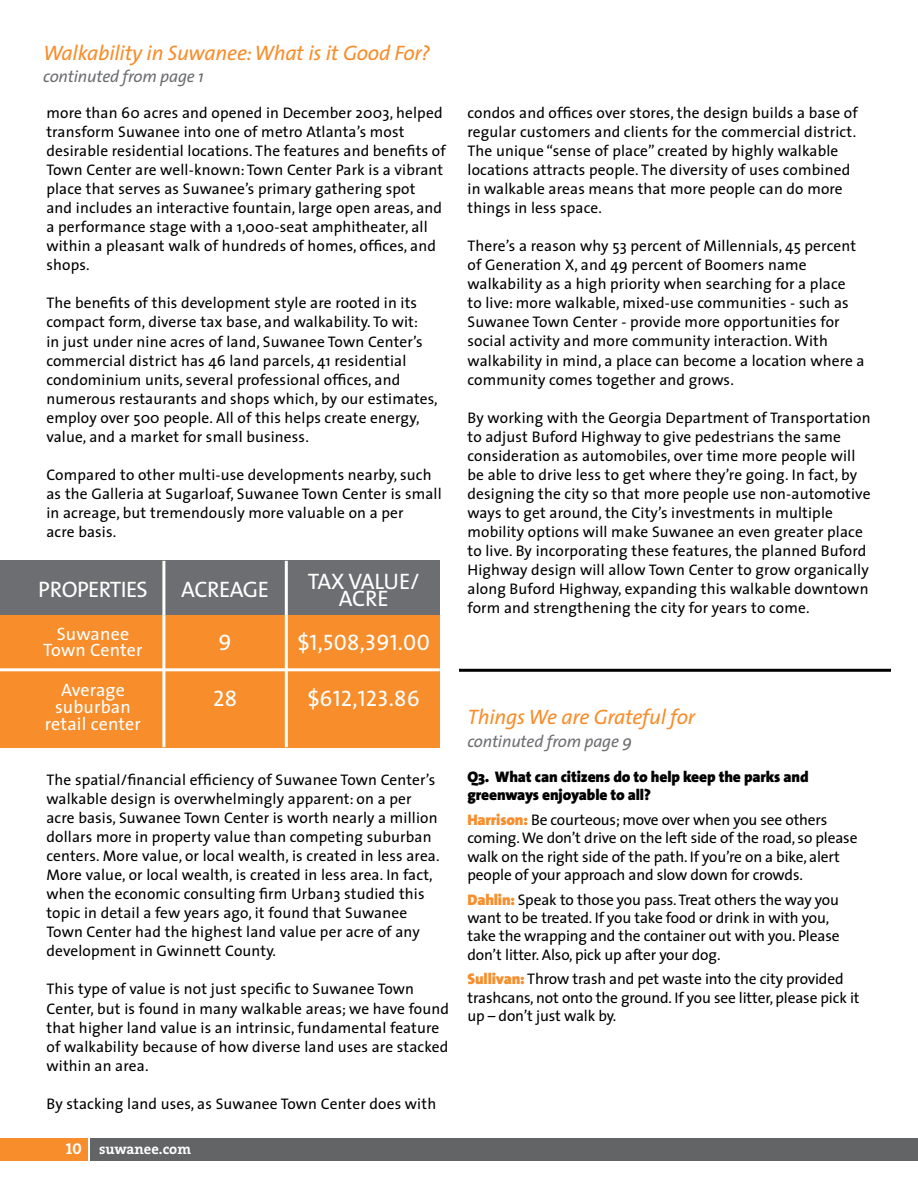
<style>
.page{position:relative;width:918px;height:1188px;background:#fff}
.page>*{position:absolute;margin:0;border:0;box-sizing:border-box;transform-origin:0 0}
.t1{font:22.5px/16.8px "The Sans";letter-spacing:-.02em;color:#fff;text-align:center}
.t2{font:22.5px "The Sans Caps";letter-spacing:.01em;color:#fff}
.t3{font:italic 21px "The Sans";letter-spacing:-.01em;color:#f88d2b}
.t4{font:18px/16.8px "The Sans";letter-spacing:.01em;color:#fff;text-align:center}
.t5{font:italic 16.8px "The Sans";letter-spacing:-.01em;color:#6d6e71}
.t6{font:15.45px/19px "The Sans";letter-spacing:.01em;color:#000}
.t7{font:15.45px/18.5px "The Sans";letter-spacing:-.01em;color:#000}
.t8{font:900 15.45px/18.5px "The Sans";letter-spacing:-.01em;color:#000}
.t9{font:700 14.7px "The Serif";color:#fff}
.s1{font-family:"The Serif Bold Caps";font-weight:400;font-size:15.75px}
.s2{font-weight:900;color:#f88d2b}
</style>
<div class="page">
<div style="left:91px;top:1138px;width:827px;height:23px;background:#636466"></div>
<div style="left:0;top:1138px;width:87px;height:23px;background:#f88d2b"></div>
<div style="left:0;top:561px;width:440px;height:186px;background:#f88d2b"></div>
<div style="left:0;top:561px;width:440px;height:54px;background:#6d6e71"></div>
<hr style="left:162px;top:561px;width:3px;height:186px;background:#fff">
<hr style="left:285px;top:561px;width:3px;height:186px;background:#fff">
<hr style="left:0;top:668px;width:440px;height:3px;background:#fff">
<hr style="left:459px;top:669px;width:432px;height:3px;background:#000">
<h2 class="t3" style="left:43px;top:35px;width:389px">Walkability in Suwanee: What is it Good For?</h2>
<p class="t5" style="left:43px;top:63px;width:162px">continuted from page 1</p>
<p class="t6" style="left:46px;top:103px;width:401px">more than 60 acres and opened in December 2003, helped transform Suwanee into one of metro Atlanta’s most desirable residential locations. The features and benefits of Town Center are well-known: Town Center Park is a vibrant place that serves as Suwanee’s primary gathering spot<br>and includes an interactive fountain, large open areas, and a performance stage with a 1,000-seat amphitheater, all within a pleasant walk of hundreds of homes, offices, and shops.</p>
<p class="t6" style="left:46px;top:293px;width:393px">The benefits of this development style are rooted in its compact form, diverse tax base, and walkability. To wit:<br>in just under nine acres of land, Suwanee Town Center’s commercial district has 46 land parcels, 41 residential condominium units, several professional offices, and numerous restaurants and shops which, by our estimates, employ over 500 people. All of this helps create energy, value, and a market for small business.</p>
<p class="t6" style="left:46px;top:465px;width:397px">Compared to other multi-use developments nearby, such as the Galleria at Sugarloaf, Suwanee Town Center is small in acreage, but tremendously more valuable on a per<br>acre basis.</p>
<h1 class="t1" style="left:38px;top:581px;width:111px">PROPERTIES</h1>
<h1 class="t1" style="left:181px;top:581px;width:90px">ACREAGE</h1>
<h1 class="t1" style="left:308px;top:572px;width:113px">TAX VALUE/<br>ACRE</h1>
<p class="t4" style="left:43px;top:625px;width:101px">Suwanee<br>Town Center</p>
<h1 class="t2" style="left:219px;top:623px;width:15px">9</h1>
<h1 class="t2" style="left:298px;top:623px;width:134px">$1,508,391.00</h1>
<p class="t4" style="left:45px;top:681px;width:98px">Average suburban retail center</p>
<h1 class="t2" style="left:213px;top:680px;width:25px">28</h1>
<h1 class="t2" style="left:308px;top:680px;width:114px">$612,123.86</h1>
<p class="t6" style="left:46px;top:770px;width:395px">The spatial/financial efficiency of Suwanee Town Center’s walkable design is overwhelmingly apparent: on a per acre basis, Suwanee Town Center is worth nearly a million dollars more in property value than competing suburban centers. More value, or local wealth, is created in less area.<br>More value, or local wealth, is created in less area. In fact, when the economic consulting firm Urban3 studied this topic in detail a few years ago, it found that Suwanee Town Center had the highest land value per acre of any development in Gwinnett County.</p>
<p class="t6" style="left:47px;top:979px;width:404px">This type of value is not just specific to Suwanee Town Center, but is found in many walkable areas; we have found that higher land value is an intrinsic, fundamental feature of walkability because of how diverse land uses are stacked within an area.</p>
<p class="t6" style="left:47px;top:1094px;width:391px">By stacking land uses, as Suwanee Town Center does with</p>
<p class="t9" style="left:66px;top:1137px;width:127px"><span class="s1">10</span> suwanee.com</p>
<p class="t6" style="left:468px;top:103px;width:392px">condos and offices over stores, the design builds a base of regular customers and clients for the commercial district.<br>The unique “sense of place” created by highly walkable locations attracts people. The diversity of uses combined in walkable areas means that more people can do more things in less space.</p>
<p class="t6" style="left:468px;top:236px;width:399px">There’s a reason why 53 percent of Millennials, 45 percent of Generation X, and 49 percent of Boomers name walkability as a high priority when searching for a place<br>to live: more walkable, mixed-use communities - such as Suwanee Town Center - provide more opportunities for social activity and more community interaction.With walkability in mind, a place can become a location where a community comes together and grows.</p>
<p class="t6" style="left:468px;top:407px;width:405px">By working with the Georgia Department of Transportation to adjust Buford Highway to give pedestrians the same consideration as automobiles, over time more people will be able to drive less to get where they’re going. In fact, by designing the city so that more people use non-automotive ways to get around, the City’s investments in multiple mobility options will make Suwanee an even greater place to live. By incorporating these features, the planned Buford Highway design will allow Town Center to grow organically along Buford Highway, expanding this walkable downtown form and strengthening the city for years to come.</p>
<h2 class="t3" style="left:467px;top:700px;width:229px">Things We are Grateful for</h2>
<p class="t5" style="left:467px;top:727px;width:166px">continuted from page 9</p>
<p class="t8" style="left:467px;top:767px;width:343px">Q3. What can citizens do to help keep the parks and greenways enjoyable to all?</p>
<p class="t7" style="left:467px;top:810px;width:392px"><span class="s2">Harrison:</span> Be courteous; move over when you see others coming.We don’t drive on the left side of the road, so please walk on the right side of the path. If you’re on a bike, alert people of your approach and slow down for crowds.</p>
<p class="t7" style="left:467px;top:890px;width:374px"><span class="s2">Dahlin:</span> Speak to those you pass.Treat others the way you want to be treated. If you take food or drink in with you, take the wrapping and the container out with you. Please don’t litter. Also, pick up after your dog.</p>
<p class="t7" style="left:468px;top:969px;width:394px"><span class="s2">Sullivan:</span> Throw trash and pet waste into the city provided trashcans, not onto the ground. If you see litter, please pick it up – don’t just walk by.</p>
</div>
